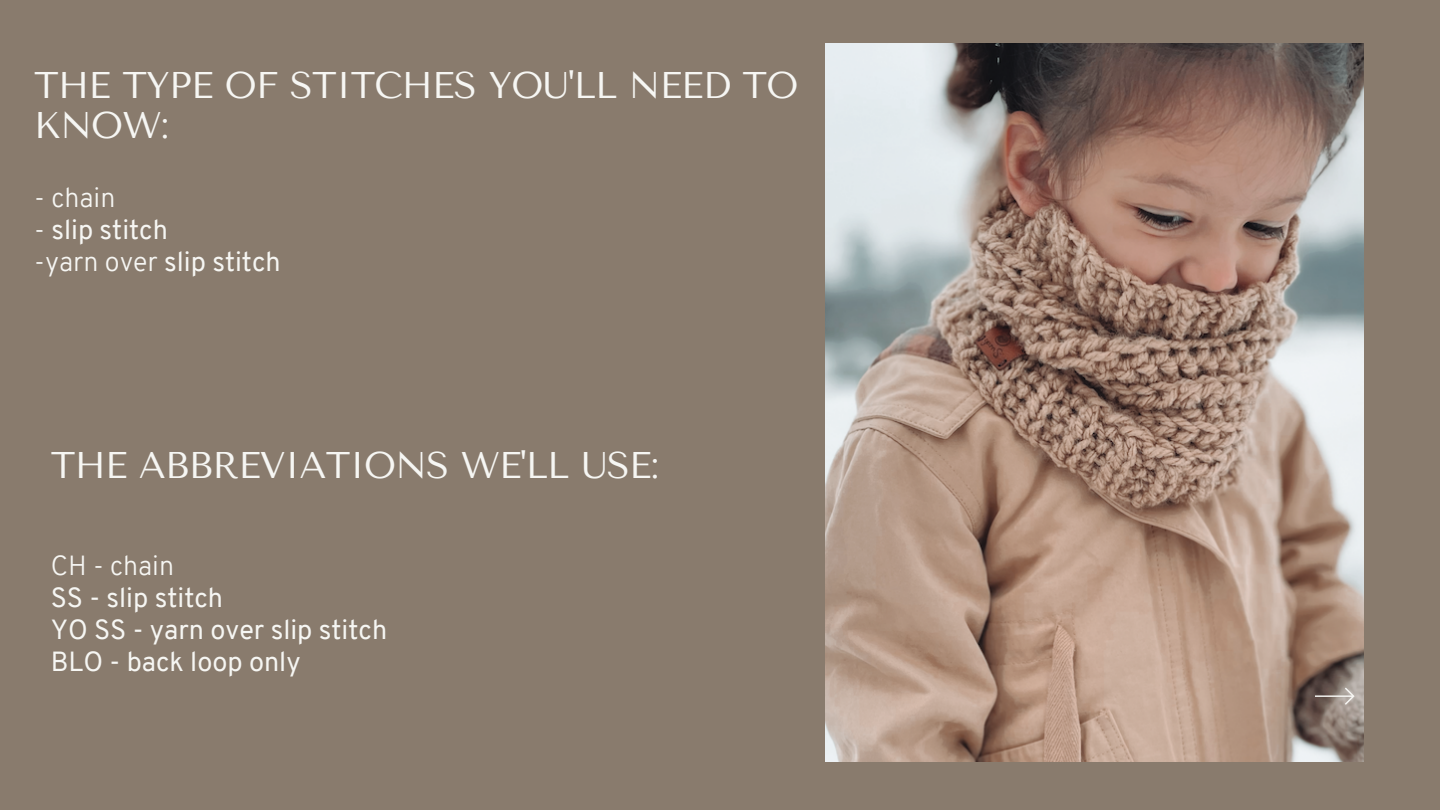
<style>
.page{position:relative;width:1440px;height:810px;background:#897b6d}
.page>*{position:absolute;margin:0;border:0;box-sizing:border-box;transform-origin:0 0}
.t1{font:37px/40.5px "Tenor Sans";letter-spacing:-.02em;color:#f6f6f3}
.t2{font:27px "Overpass";color:#f6f6f3}
.t3{font:300 27px "Overpass";color:#f6f6f3}
.s1{font-weight:300}
</style>
<div class="page">
<img style="left:825px;top:43px;width:539px;height:719px">
<svg style="left:1315px;top:688px;width:40px;height:17px"></svg>
<p class="t1" style="left:34px;top:65px;width:766px">THE TYPE OF STITCHES YOU'LL NEED TO<br>KNOW:</p>
<p class="t3" style="left:34px;top:187px;width:83px">- chain</p>
<p class="t2" style="left:34px;top:219px;width:135px"><span class="s1">-</span> slip stitch</p>
<p class="t2" style="left:34px;top:251px;width:248px"><span class="s1">-yarn over</span> slip stitch</p>
<p class="t1" style="left:51px;top:446px;width:610px">THE ABBREVIATIONS WE'LL USE:</p>
<p class="t3" style="left:51px;top:554px;width:125px">CH - chain</p>
<p class="t2" style="left:51px;top:587px;width:174px">SS - slip stitch</p>
<p class="t2" style="left:51px;top:619px;width:338px">YO SS - yarn over slip stitch</p>
<p class="t2" style="left:51px;top:651px;width:251px">BLO - back loop only</p>
</div>
